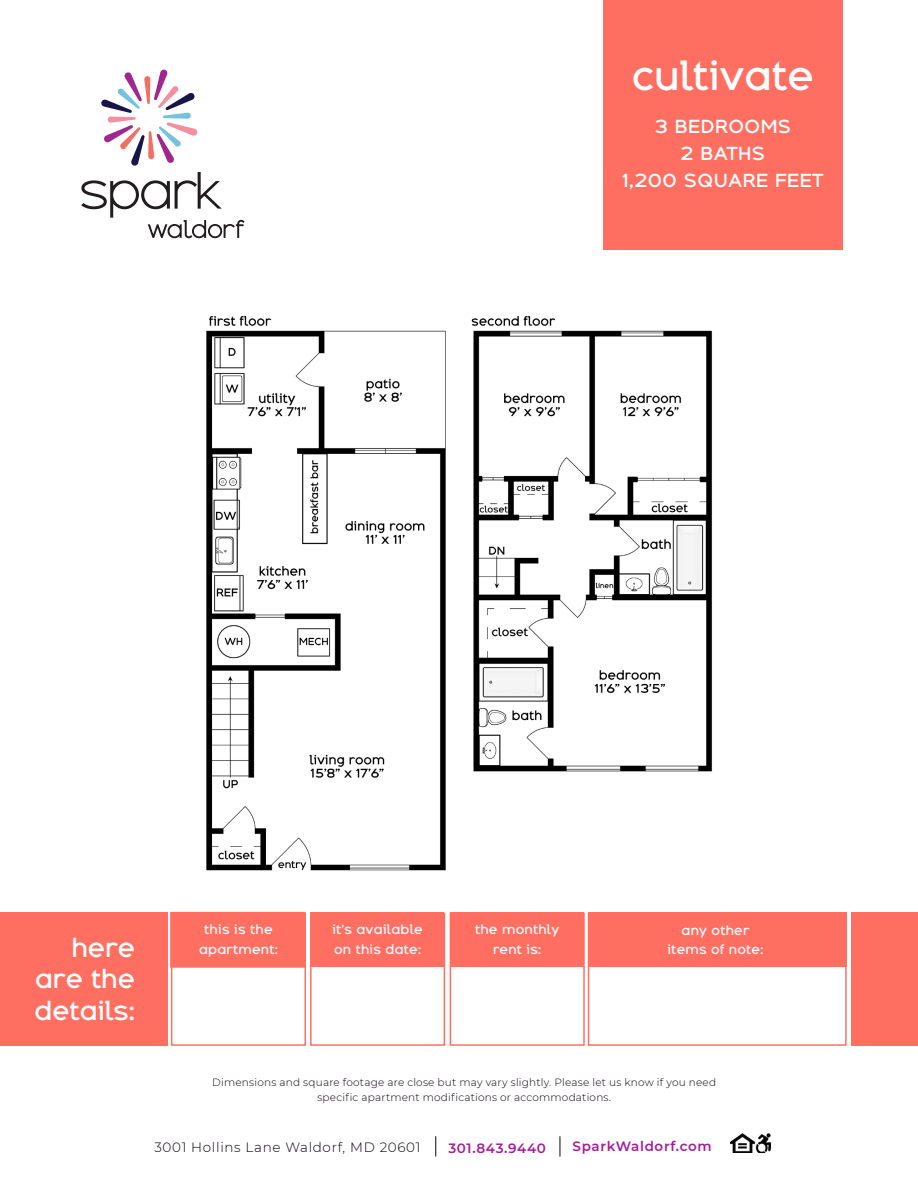
<style>
.page{position:relative;width:918px;height:1188px;background:#fff}
.page>*{position:absolute;margin:0;border:0;box-sizing:border-box;transform-origin:0 0}
.t1{font:500 34.5px "Adequate";color:#fff}
.t2{font:500 22.5px/31.5px "Adequate";color:#fff}
.t3{font:500 16.5px "Adequate";letter-spacing:.03em;color:#fff}
.t4{font:300 13.5px "Montserrat";letter-spacing:.05em;color:#0a020f}
.t5{font:600 13.5px "Montserrat";letter-spacing:.05em;color:#a41d96}
.t6{font:500 11.25px/19.5px "Adequate";letter-spacing:.02em;color:#fff;text-align:center}
.t7{font:300 10.5px/15px "Montserrat";letter-spacing:.02em;color:#0a020f;text-align:center}
</style>
<div class="page">
<svg style="left:435px;top:1136px;width:1px;height:21px"></svg>
<svg style="left:560px;top:1136px;width:1px;height:21px"></svg>
<img style="left:730px;top:1134px;width:41px;height:19px">
<svg style="left:101px;top:69px;width:97px;height:97px"></svg>
<svg style="left:81px;top:172px;width:164px;height:66px"></svg>
<img style="left:23px;top:316px;width:872px;height:615px">
<div style="left:171px;top:913px;width:135px;height:133px;background:#fff;border:2px solid #ff6f61"></div>
<div style="left:170px;top:912px;width:136px;height:56px;background:#ff6f61;border:2px solid #ff6f61"></div>
<div style="left:310px;top:913px;width:135px;height:133px;background:#fff;border:2px solid #ff6f61"></div>
<div style="left:310px;top:913px;width:134px;height:54px;background:#ff6f61"></div>
<div style="left:450px;top:913px;width:135px;height:133px;background:#fff;border:2px solid #ff6f61"></div>
<div style="left:450px;top:913px;width:134px;height:54px;background:#ff6f61"></div>
<div style="left:0;top:913px;width:167px;height:133px;background:#ff6f61"></div>
<div style="left:851px;top:913px;width:67px;height:133px;background:#ff6f61"></div>
<div style="left:588px;top:913px;width:259px;height:133px;background:#fff;border:2px solid #ff6f61"></div>
<div style="left:588px;top:913px;width:259px;height:54px;background:#ff6f61"></div>
<div style="left:603px;top:0;width:240px;height:250px;background:#ff6f61"></div>
<p class="t1" style="left:632px;top:53px;width:183px">cultivate</p>
<p class="t3" style="left:655px;top:115px;width:138px">3 BEDROOMS</p>
<p class="t3" style="left:681px;top:142px;width:86px">2 BATHS</p>
<p class="t3" style="left:622px;top:169px;width:203px">1,200 SQUARE FEET</p>
<p class="t6" style="left:199px;top:920px;width:80px">this is the apartment:</p>
<p class="t6" style="left:332px;top:920px;width:92px;text-align:left">it’s available on this date:</p>
<p class="t6" style="left:475px;top:920px;width:86px">the monthly</p>
<p class="t2" style="left:71px;top:932px;width:65px">here</p>
<p class="t6" style="left:493px;top:940px;width:50px">rent is:</p>
<p class="t2" style="left:35px;top:964px;width:102px">are the details:</p>
<p class="t6" style="left:667px;top:920px;width:98px">any other items of note:</p>
<p class="t7" style="left:212px;top:1074px;width:506px">Dimensions and square footage are close but may vary slightly. Please let us know if you need specific apartment modifications or accommodations.</p>
<p class="t4" style="left:154px;top:1138px;width:268px">3001 Hollins Lane Waldorf, MD 20601</p>
<p class="t5" style="left:448px;top:1139px;width:99px">301.843.9440</p>
<p class="t5" style="left:573px;top:1136px;width:141px">SparkWaldorf.com</p>
</div>
